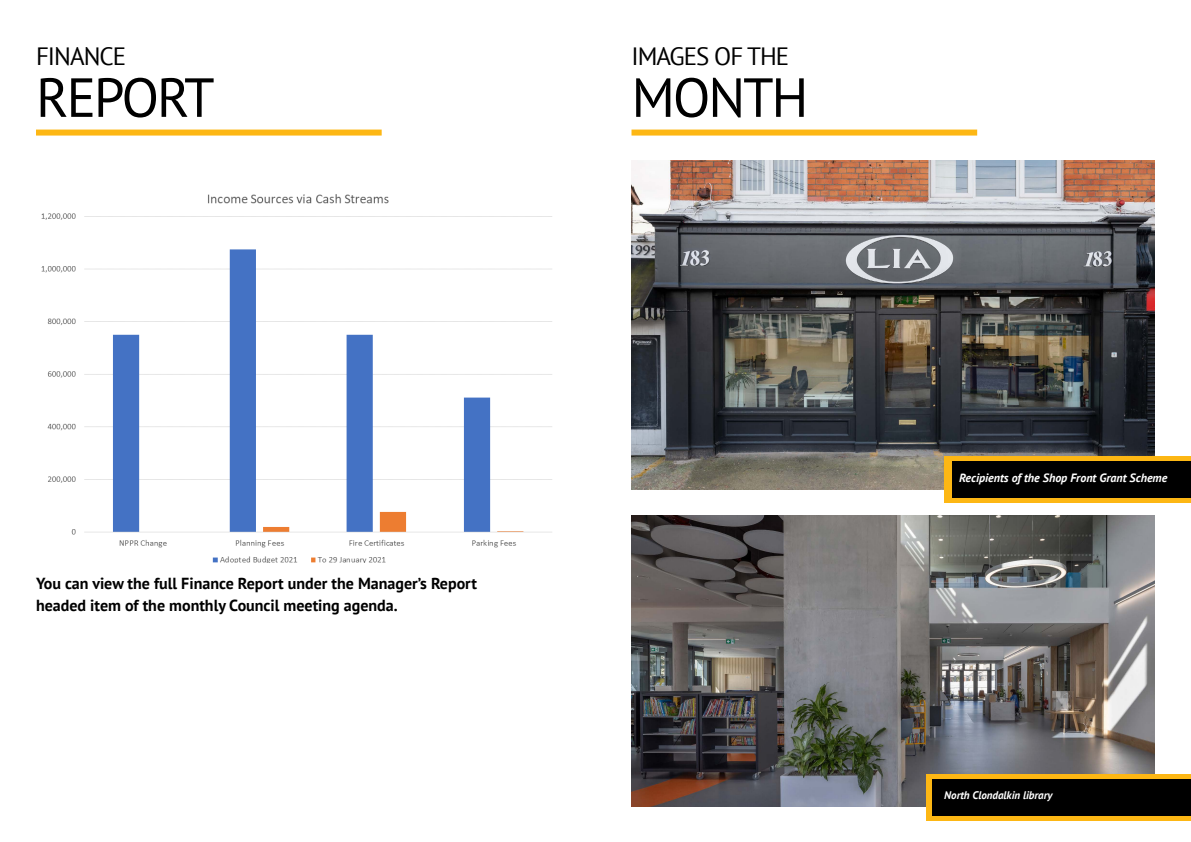
<style>
.page{position:relative;width:1191px;height:842px;background:#fff}
.page>*{position:absolute;margin:0;border:0;box-sizing:border-box;transform-origin:0 0}
.t1{font:55px "PT Sans";letter-spacing:-.04em;color:#000}
.t2{font:25px "PT Sans";letter-spacing:-.04em;color:#000}
.t3{font:700 16px/22px "PT Sans";color:#000}
.t4{font:italic 700 12px "PT Sans";color:#fff}
.t5{font:italic 700 11px "PT Sans";color:#fff}
</style>
<div class="page">
<div style="left:36px;top:130px;width:346px;height:6px;background:#fdb714"></div>
<img style="left:41px;top:194px;width:511px;height:369px">
<div style="left:631px;top:130px;width:346px;height:6px;background:#fdb714"></div>
<img style="left:631px;top:161px;width:524px;height:328px">
<div style="left:944px;top:456px;width:247px;height:46px;background:#fdb714"></div>
<div style="left:952px;top:461px;width:239px;height:37px;background:#000"></div>
<img style="left:631px;top:515px;width:524px;height:292px">
<div style="left:927px;top:774px;width:264px;height:47px;background:#fdb714"></div>
<div style="left:933px;top:779px;width:258px;height:37px;background:#000"></div>
<h2 class="t2" style="left:36px;top:40px;width:92px">FINANCE</h2>
<h1 class="t1" style="left:36px;top:62px;width:180px">REPORT</h1>
<p class="t3" style="left:36px;top:572px;width:442px">You can view the full Finance Report under the Manager’s Report headed item of the monthly Council meeting agenda.</p>
<h2 class="t2" style="left:631px;top:40px;width:159px">IMAGES OF THE</h2>
<h1 class="t1" style="left:631px;top:62px;width:178px">MONTH</h1>
<p class="t4" style="left:959px;top:470px;width:210px">Recipients of the Shop Front Grant Scheme</p>
<p class="t5" style="left:944px;top:788px;width:110px">North Clondalkin library</p>
</div>
